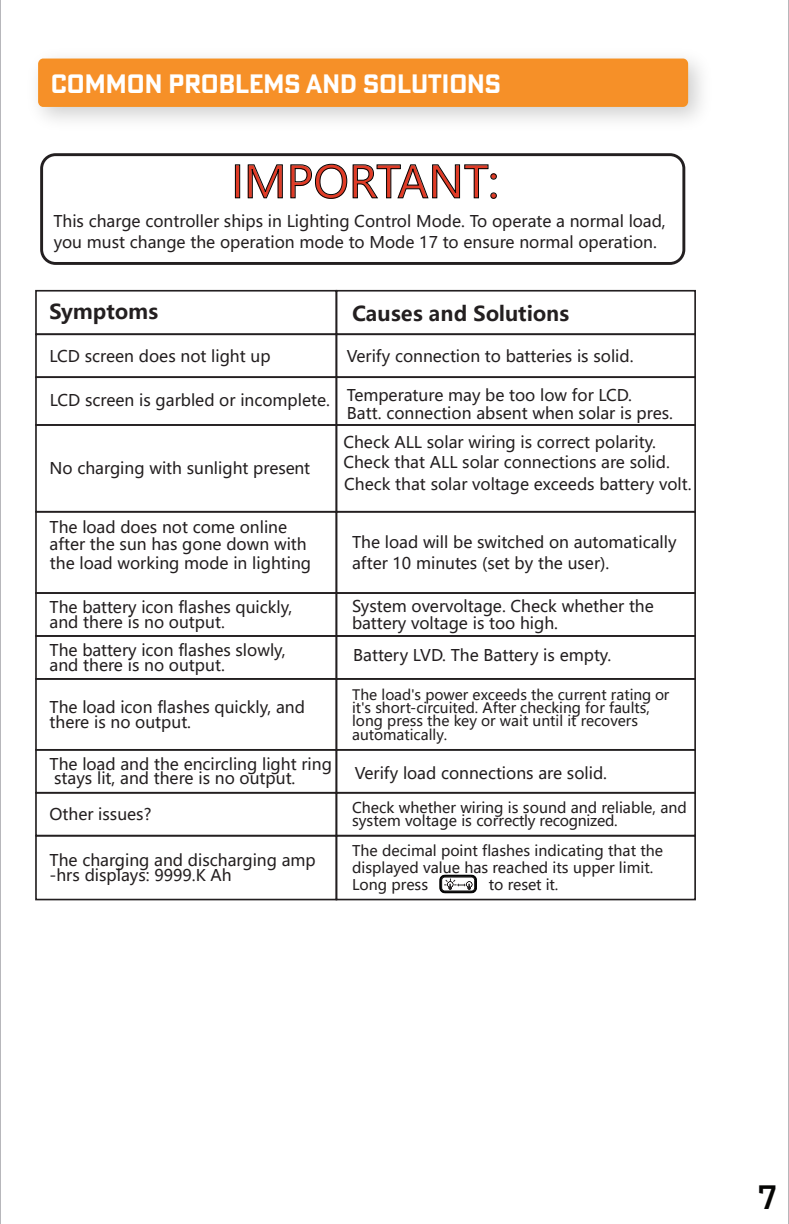
<style>
.page{position:relative;width:789px;height:1224px;background:#fff}
.page>*{position:absolute;margin:0;border:0;box-sizing:border-box;transform-origin:0 0}
.t1{font:43.6px "Microsoft Ya Hei";color:#e03b26}
.t2{font:500 33px "Poster Gothic ATF";color:#050504}
.t3{font:700 26px "Poster Gothic ATF";color:#fff}
.t4{font:700 20.4px "Microsoft Ya Hei";color:#231f20}
.t5{font:16px/14.8px "Microsoft Ya Hei";color:#231f20}
.t6{font:14.6px/17.4px "Microsoft Ya Hei";color:#231f20}
.t7{font:14.4px/13.2px "Microsoft Ya Hei";color:#231f20}
</style>
<div class="page">
<div style="left:235px;top:164px;width:5px;height:34px;border:1px solid #030303"></div>
<svg style="left:247px;top:164px;width:36px;height:35px"></svg>
<svg style="left:290px;top:164px;width:207px;height:35px"></svg>
<div style="left:40px;top:153px;width:645px;height:112px;border:3px solid #231f20;border-radius:14px"></div>
<div style="left:39px;top:59px;width:648px;height:47px;background:#f69028;border-radius:4px"></div>
<div style="left:38px;top:59px;width:650px;height:48px;border:2px solid #f69124;border-radius:4px"></div>
<svg style="left:439px;top:875px;width:38px;height:18px"></svg>
<div style="left:35px;top:290px;width:302px;height:45px;border:2px solid #231f20"></div>
<div style="left:335px;top:290px;width:361px;height:45px;border:2px solid #231f20"></div>
<div style="left:35px;top:333px;width:302px;height:45px;border:2px solid #231f20"></div>
<div style="left:335px;top:333px;width:361px;height:45px;border:2px solid #231f20"></div>
<div style="left:35px;top:376px;width:302px;height:50px;border:2px solid #231f20"></div>
<div style="left:335px;top:376px;width:361px;height:50px;border:2px solid #231f20"></div>
<div style="left:35px;top:424px;width:302px;height:89px;border:2px solid #231f20"></div>
<div style="left:335px;top:424px;width:361px;height:89px;border:2px solid #231f20"></div>
<div style="left:35px;top:511px;width:302px;height:83px;border:2px solid #231f20"></div>
<div style="left:335px;top:511px;width:361px;height:83px;border:2px solid #231f20"></div>
<div style="left:35px;top:592px;width:302px;height:45px;border:2px solid #231f20"></div>
<div style="left:335px;top:592px;width:361px;height:45px;border:2px solid #231f20"></div>
<div style="left:35px;top:635px;width:302px;height:45px;border:2px solid #231f20"></div>
<div style="left:335px;top:635px;width:361px;height:45px;border:2px solid #231f20"></div>
<div style="left:35px;top:678px;width:302px;height:73px;border:2px solid #231f20"></div>
<div style="left:335px;top:678px;width:361px;height:73px;border:2px solid #231f20"></div>
<div style="left:35px;top:749px;width:302px;height:45px;border:2px solid #231f20"></div>
<div style="left:335px;top:749px;width:361px;height:45px;border:2px solid #231f20"></div>
<div style="left:35px;top:792px;width:302px;height:45px;border:2px solid #231f20"></div>
<div style="left:335px;top:792px;width:361px;height:45px;border:2px solid #231f20"></div>
<div style="left:35px;top:835px;width:302px;height:65px;border:2px solid #231f20"></div>
<div style="left:335px;top:835px;width:361px;height:65px;border:2px solid #231f20"></div>
<hr style="left:0;top:0;width:1px;height:1224px;background:#a8a9ad">
<hr style="left:788px;top:0;width:1px;height:1224px;background:#a8a9ad">
<h3 class="t3" style="left:51px;top:67px;width:452px">COMMON PROBLEMS AND SOLUTIONS</h3>
<h1 class="t1" style="left:231px;top:153px;width:269px">IMPORTANT:</h1>
<p class="t5" style="left:53px;top:211px;width:614px;line-height:21px">This charge controller ships in Lighting Control Mode. To operate a normal load, you must change the operation mode to Mode 17 to ensure normal operation.</p>
<p class="t4" style="left:49px;top:298px;width:110px">Symptoms</p>
<p class="t5" style="left:49px;top:348px;width:222px">LCD screen does not light up</p>
<p class="t5" style="left:50px;top:392px;width:281px">LCD screen is garbled or incomplete.</p>
<p class="t5" style="left:49px;top:461px;width:262px">No charging with sunlight present</p>
<p class="t4" style="left:352px;top:299px;width:219px">Causes and Solutions</p>
<p class="t5" style="left:347px;top:348px;width:288px">Verify connection to batteries is solid.</p>
<p class="t5" style="left:347px;top:387px;width:286px">Temperature may be too low for LCD.</p>
<p class="t5" style="left:343px;top:432px;width:328px;line-height:19.8px">Check ALL solar wiring is correct polarity.<br>Check that ALL solar connections are solid.</p>
<p class="t5" style="left:347px;top:405px;width:327px">Batt. connection absent when solar is pres.</p>
<p class="t5" style="left:344px;top:476px;width:349px">Check that solar voltage exceeds battery volt.</p>
<p class="t5" style="left:49px;top:518px;width:259px;line-height:16.8px">The load does not come online after the sun has gone down with</p>
<p class="t5" style="left:352px;top:531px;width:326px;line-height:21.2px">The load will be switched on automatically after 10 minutes (set by the user).</p>
<p class="t5" style="left:352px;top:597px;width:303px;line-height:16.8px">System overvoltage. Check whether the battery voltage is too high.</p>
<p class="t5" style="left:353px;top:647px;width:259px">Battery LVD. The Battery is empty.</p>
<p class="t7" style="left:352px;top:688px;width:319px">The load's power exceeds the current rating or it's short-circuited. After checking for faults, long press the key or wait until it recovers automatically.</p>
<p class="t5" style="left:50px;top:555px;width:263px">the load working mode in lighting</p>
<p class="t5" style="left:49px;top:599px;width:244px">The battery icon flashes quickly, and there is no output.</p>
<p class="t5" style="left:49px;top:642px;width:238px">The battery icon flashes slowly, and there is no output.</p>
<p class="t5" style="left:49px;top:699px;width:257px">The load icon flashes quickly, and there is no output.</p>
<p class="t5" style="left:49px;top:756px;width:284px">The load and the encircling light ring stays lit, and there is no output.</p>
<p class="t5" style="left:49px;top:806px;width:103px">Other issues?</p>
<p class="t5" style="left:49px;top:852px;width:268px">The charging and discharging amp -hrs displays: 9999.K Ah</p>
<p class="t6" style="left:352px;top:841px;width:312px">The decimal point flashes indicating that the displayed value has reached its upper limit.<br>Long press</p>
<p class="t5" style="left:355px;top:765px;width:254px">Verify load connections are solid.</p>
<p class="t6" style="left:352px;top:800px;width:336px;line-height:13.6px">Check whether wiring is sound and reliable, and system voltage is correctly recognized.</p>
<p class="t6" style="left:489px;top:876px;width:71px">to reset it.</p>
<h2 class="t2" style="left:758px;top:1176px;width:20px">7</h2>
</div>
